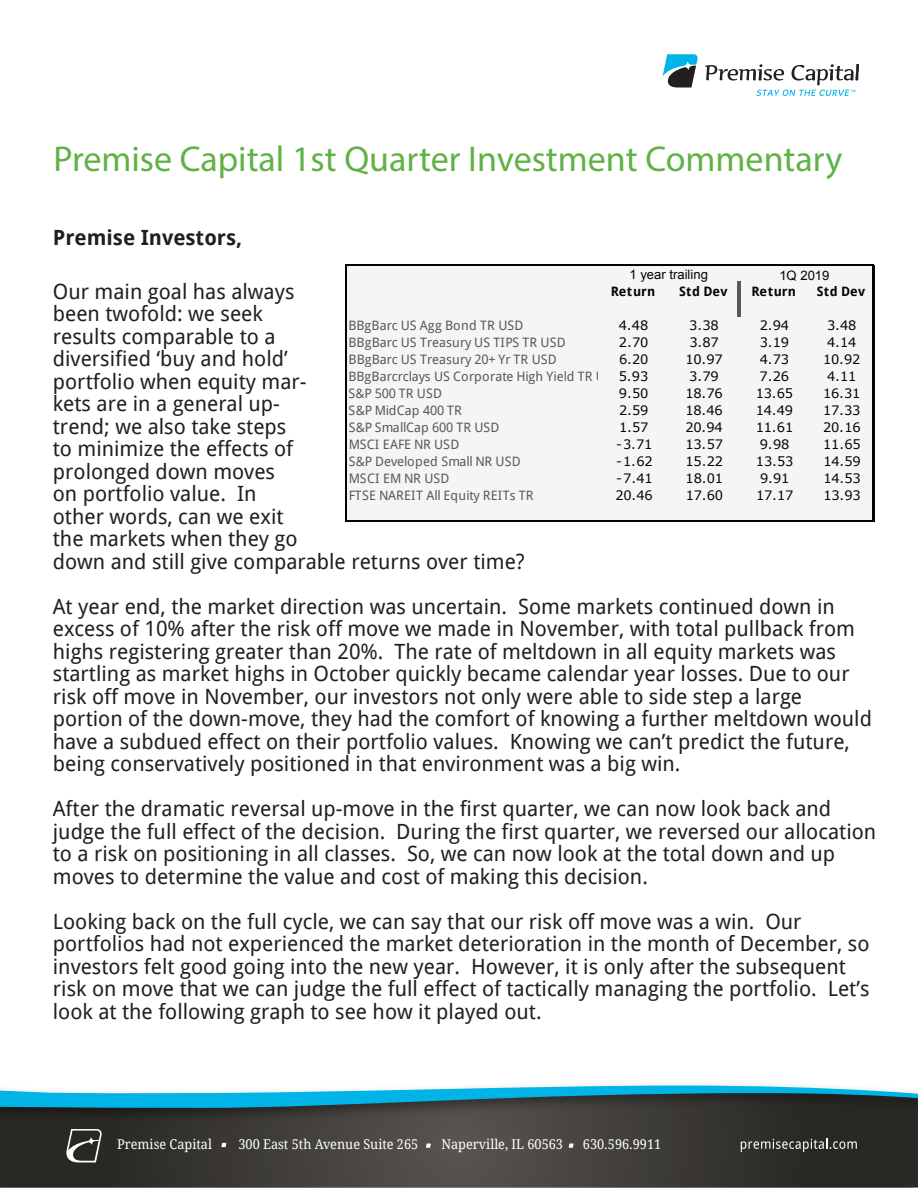
<style>
.page{position:relative;width:918px;height:1188px;background:#fff}
.page>*{position:absolute;margin:0;border:0;box-sizing:border-box;transform-origin:0 0}
.t1{font:36px "Myriad Pro";color:#60b245}
.t2{font:21px/22.5px "Droid Sans";color:#231f20}
.t3{font:700 21px "Droid Sans";color:#231f20}
.t4{font:13.5px "Droid Serif";color:#fff;scale:.94 1}
.t5{font:13.05px "Droid Sans";letter-spacing:.005em;color:#595959}
.t6{font:13.05px "Verdana";letter-spacing:-.02em;color:#040503}
.t7{font:700 13.05px "Droid Sans";letter-spacing:.025em;color:#040503}
.t8{font:13.05px "Arial";color:#040503}
.s1{font-family:"Verdana";color:#040503}
</style>
<div class="page">
<svg style="left:663px;top:54px;width:35px;height:34px"></svg>
<svg style="left:705px;top:64px;width:154px;height:32px"></svg>
<svg style="left:0;top:1135px;width:918px;height:53px;background:#3d3a36"></svg>
<img style="left:0;top:1085px;width:918px;height:50px">
<svg style="left:0;top:1086px;width:918px;height:37px;background:#396c79"></svg>
<svg style="left:741px;top:1138px;width:116px;height:14px;background:#565451"></svg>
<svg style="left:66px;top:1129px;width:36px;height:33px"></svg>
<svg style="left:426px;top:1144px;width:5px;height:4px"></svg>
<svg style="left:569px;top:1144px;width:5px;height:4px"></svg>
<svg style="left:221px;top:1143px;width:5px;height:4px"></svg>
<div style="left:347px;top:266px;width:527px;height:256px;background:#f4f5f6"></div>
<hr style="left:346px;top:265px;width:1px;height:257px;background:#040503">
<hr style="left:872px;top:266px;width:2px;height:256px;background:#040503">
<hr style="left:738px;top:282px;width:3px;height:35px;background:#595959">
<hr style="left:347px;top:265px;width:527px;height:1px;background:#040503">
<hr style="left:347px;top:520px;width:527px;height:2px;background:#040503">
<p class="t1" style="left:53px;top:137px;width:790px">Premise Capital 1st Quarter Investment Commentary</p>
<p class="t3" style="left:53px;top:222px;width:191px">Premise Investors,</p>
<p class="t2" style="left:53px;top:279px;width:255px">Our main goal has always been twofold: we seek results comparable to a diversified ‘buy and hold’ portfolio when equity mar&shy;kets are in a general up&shy;trend; we also take steps to minimize the effects of prolonged down moves<br>on portfolio value. In other words, can we exit the markets when they go</p>
<p class="t7" style="left:611px;top:282px;width:46px">Return</p>
<p class="t7" style="left:679px;top:282px;width:50px">Std Dev</p>
<p class="t7" style="left:752px;top:282px;width:46px">Return</p>
<p class="t7" style="left:817px;top:282px;width:50px">Std Dev</p>
<p class="t8" style="left:630px;top:266px;width:80px">1 year trailing</p>
<p class="t8" style="left:779px;top:266px;width:52px">1Q 2019</p>
<p class="t5" style="left:349px;top:316px;width:176px">BBgBarc US Agg Bond TR USD</p>
<p class="t6" style="left:619px;top:316px;width:31px">4.48</p>
<p class="t6" style="left:689px;top:316px;width:31px">3.38</p>
<p class="t6" style="left:760px;top:316px;width:31px">2.94</p>
<p class="t6" style="left:827px;top:316px;width:31px">3.48</p>
<p class="t5" style="left:349px;top:333px;width:219px">BBgBarc US Treasury US TIPS TR USD</p>
<p class="t6" style="left:619px;top:333px;width:31px">2.70</p>
<p class="t6" style="left:689px;top:333px;width:31px">3.87</p>
<p class="t6" style="left:760px;top:333px;width:31px">3.19</p>
<p class="t6" style="left:827px;top:333px;width:31px">4.14</p>
<p class="t5" style="left:349px;top:350px;width:210px">BBgBarc US Treasury 20+ Yr TR USD</p>
<p class="t6" style="left:619px;top:350px;width:31px">6.20</p>
<p class="t6" style="left:685px;top:350px;width:39px">10.97</p>
<p class="t6" style="left:760px;top:350px;width:31px">4.73</p>
<p class="t6" style="left:823px;top:350px;width:39px">10.92</p>
<p class="t5" style="left:349px;top:367px;width:301px">BBgBarcrclays US Corporate High Yield TR USD<span class="s1">5.93</span></p>
<p class="t6" style="left:689px;top:367px;width:31px">3.79</p>
<p class="t6" style="left:760px;top:367px;width:31px">7.26</p>
<p class="t6" style="left:827px;top:367px;width:31px">4.11</p>
<p class="t5" style="left:349px;top:384px;width:95px">S&amp;P 500 TR USD</p>
<p class="t6" style="left:619px;top:384px;width:31px">9.50</p>
<p class="t6" style="left:685px;top:384px;width:39px">18.76</p>
<p class="t6" style="left:756px;top:384px;width:39px">13.65</p>
<p class="t6" style="left:823px;top:384px;width:39px">16.31</p>
<p class="t5" style="left:349px;top:401px;width:115px">S&amp;P MidCap 400 TR</p>
<p class="t6" style="left:619px;top:401px;width:31px">2.59</p>
<p class="t6" style="left:685px;top:401px;width:39px">18.46</p>
<p class="t6" style="left:756px;top:401px;width:39px">14.49</p>
<p class="t6" style="left:823px;top:401px;width:39px">17.33</p>
<p class="t5" style="left:349px;top:418px;width:152px">S&amp;P SmallCap 600 TR USD</p>
<p class="t6" style="left:619px;top:418px;width:31px">1.57</p>
<p class="t6" style="left:685px;top:418px;width:39px">20.94</p>
<p class="t6" style="left:756px;top:418px;width:39px">11.61</p>
<p class="t6" style="left:823px;top:418px;width:39px">20.16</p>
<p class="t5" style="left:349px;top:435px;width:112px">MSCI EAFE NR USD</p>
<p class="t6" style="left:616px;top:435px;width:38px">-3.71</p>
<p class="t6" style="left:686px;top:435px;width:39px">13.57</p>
<p class="t6" style="left:760px;top:435px;width:31px">9.98</p>
<p class="t6" style="left:823px;top:435px;width:39px">11.65</p>
<p class="t5" style="left:349px;top:452px;width:173px">S&amp;P Developed Small NR USD</p>
<p class="t6" style="left:616px;top:452px;width:38px">-1.62</p>
<p class="t6" style="left:686px;top:452px;width:39px">15.22</p>
<p class="t6" style="left:756px;top:452px;width:39px">13.53</p>
<p class="t6" style="left:823px;top:452px;width:39px">14.59</p>
<p class="t5" style="left:349px;top:469px;width:102px">MSCI EM NR USD</p>
<p class="t6" style="left:616px;top:469px;width:38px">-7.41</p>
<p class="t6" style="left:686px;top:469px;width:39px">18.01</p>
<p class="t6" style="left:760px;top:469px;width:31px">9.91</p>
<p class="t6" style="left:823px;top:469px;width:39px">14.53</p>
<p class="t5" style="left:349px;top:486px;width:186px">FTSE NAREIT All Equity REITs TR</p>
<p class="t6" style="left:615px;top:486px;width:39px">20.46</p>
<p class="t6" style="left:686px;top:486px;width:39px">17.60</p>
<p class="t6" style="left:756px;top:486px;width:39px">17.17</p>
<p class="t6" style="left:823px;top:486px;width:39px">13.93</p>
<p class="t2" style="left:53px;top:549px;width:474px">down and still give comparable returns over time?</p>
<p class="t2" style="left:53px;top:594px;width:821px">At year end, the market direction was uncertain. Some markets continued down in excess of 10% after the risk off move we made in November, with total pullback from highs registering greater than 20%. The rate of meltdown in all equity markets was startling as market highs in October quickly became calendar year losses. Due to our risk off move in November, our investors not only were able to side step a large portion of the down-move, they had the comfort of knowing a further meltdown would have a subdued effect on their portfolio values. Knowing we can’t predict the future, being conservatively positioned in that environment was a big win.</p>
<p class="t2" style="left:53px;top:797px;width:825px">After the dramatic reversal up-move in the first quarter, we can now look back and judge the full effect of the decision. During the first quarter, we reversed our allocation to a risk on positioning in all classes. So, we can now look at the total down and up moves to determine the value and cost of making this decision.</p>
<p class="t2" style="left:53px;top:909px;width:818px">Looking back on the full cycle, we can say that our risk off move was a win. Our portfolios had not experienced the market deterioration in the month of December, so investors felt good going into the new year. However, it is only after the subsequent risk on move that we can judge the full effect of tactically managing the portfolio. Let’s look at the following graph to see how it played out.</p>
<p class="t4" style="left:117px;top:1136px;width:102px">Premise Capital</p>
<p class="t4" style="left:238px;top:1136px;width:193px">300 East 5th Avenue Suite 265</p>
<p class="t4" style="left:441px;top:1136px;width:131px">Naperville, IL 60563</p>
<p class="t4" style="left:583px;top:1136px;width:85px">630.596.9911</p>
</div>
